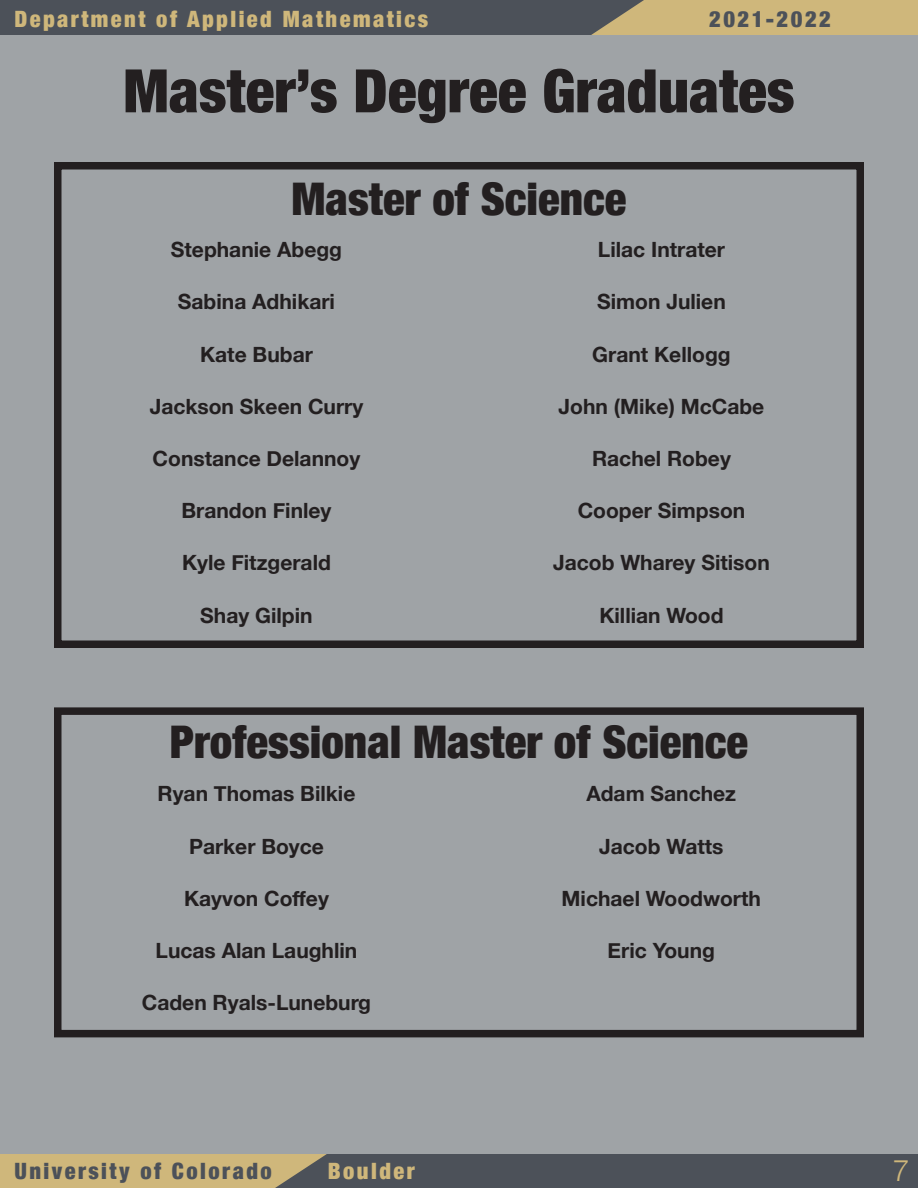
<style>
.page{position:relative;width:918px;height:1188px;background:#fff}
.page>*{position:absolute;margin:0;border:0;box-sizing:border-box;transform-origin:0 0}
.Titles{font:900 condensed 60px "Helvetica Neue";color:#231f20}
.t1{font:900 condensed 45px "Helvetica Neue";color:#231f20}
.t2{font:300 30px "Helvetica Neue";color:#cfb77b}
.t3{font:900 condensed 22.5px "Helvetica Neue";letter-spacing:.11em;color:#cfb77b}
.t4{font:900 condensed 22.5px "Helvetica Neue";letter-spacing:.11em;color:#4c5159}
.TOC_title{font:700 21px "Helvetica Neue";color:#231f20}
</style>
<div class="page">
<div style="left:0;top:1154px;width:918px;height:34px;background:#4c5159"></div>
<svg style="left:0;top:1153px;width:328px;height:35px;background:#c3ae79"></svg>
<div style="left:0;top:0;width:917px;height:35px;background:#4c5159"></div>
<svg style="left:591px;top:0;width:327px;height:35px;background:#c4ae78"></svg>
<div style="left:0;top:35px;width:918px;height:1118px;background:#9fa3a6"></div>
<div style="left:54px;top:162px;width:810px;height:486px;border:8px solid #231f20"></div>
<div style="left:54px;top:707px;width:810px;height:330px;border:8px solid #231f20"></div>
<p class="t3" style="left:14px;top:0;width:415px">Department of Applied Mathematics</p>
<p class="t4" style="left:709px;top:1px;width:123px">2021-2022</p>
<p class="Titles" style="left:123px;top:42px;width:673px">Master’s Degree Graduates</p>
<p class="t1" style="left:292px;top:162px;width:336px">Master of Science</p>
<p class="TOC_title" style="left:171px;top:233px;width:173px">Stephanie Abegg</p>
<p class="TOC_title" style="left:178px;top:285px;width:159px">Sabina Adhikari</p>
<p class="TOC_title" style="left:200px;top:338px;width:114px">Kate Bubar</p>
<p class="TOC_title" style="left:150px;top:390px;width:215px">Jackson Skeen Curry</p>
<p class="TOC_title" style="left:153px;top:442px;width:209px">Constance Delannoy</p>
<p class="TOC_title" style="left:181px;top:494px;width:152px">Brandon Finley</p>
<p class="TOC_title" style="left:182px;top:546px;width:150px">Kyle Fitzgerald</p>
<p class="TOC_title" style="left:200px;top:599px;width:114px">Shay Gilpin</p>
<p class="TOC_title" style="left:598px;top:233px;width:129px">Lilac Intrater</p>
<p class="TOC_title" style="left:597px;top:285px;width:130px">Simon Julien</p>
<p class="TOC_title" style="left:592px;top:338px;width:140px">Grant Kellogg</p>
<p class="TOC_title" style="left:559px;top:390px;width:207px">John (Mike) McCabe</p>
<p class="TOC_title" style="left:592px;top:442px;width:140px">Rachel Robey</p>
<p class="TOC_title" style="left:578px;top:494px;width:169px">Cooper Simpson</p>
<p class="TOC_title" style="left:553px;top:546px;width:218px">Jacob Wharey Sitison</p>
<p class="TOC_title" style="left:599px;top:599px;width:126px">Killian Wood</p>
<p class="t1" style="left:170px;top:704px;width:580px">Professional Master of Science</p>
<p class="TOC_title" style="left:158px;top:777px;width:199px">Ryan Thomas Bilkie</p>
<p class="TOC_title" style="left:189px;top:830px;width:136px">Parker Boyce</p>
<p class="TOC_title" style="left:184px;top:882px;width:146px">Kayvon Coffey</p>
<p class="TOC_title" style="left:156px;top:934px;width:203px">Lucas Alan Laughlin</p>
<p class="TOC_title" style="left:142px;top:986px;width:231px">Caden Ryals-Luneburg</p>
<p class="TOC_title" style="left:586px;top:777px;width:151px">Adam Sanchez</p>
<p class="TOC_title" style="left:599px;top:830px;width:126px">Jacob Watts</p>
<p class="TOC_title" style="left:562px;top:882px;width:201px">Michael Woodworth</p>
<p class="TOC_title" style="left:608px;top:934px;width:109px">Eric Young</p>
<p class="t4" style="left:14px;top:1153px;width:259px">University of Colorado</p>
<p class="t3" style="left:328px;top:1153px;width:88px">Boulder</p>
<h3 class="t2" style="left:893px;top:1146px;width:18px">7</h3>
</div>
